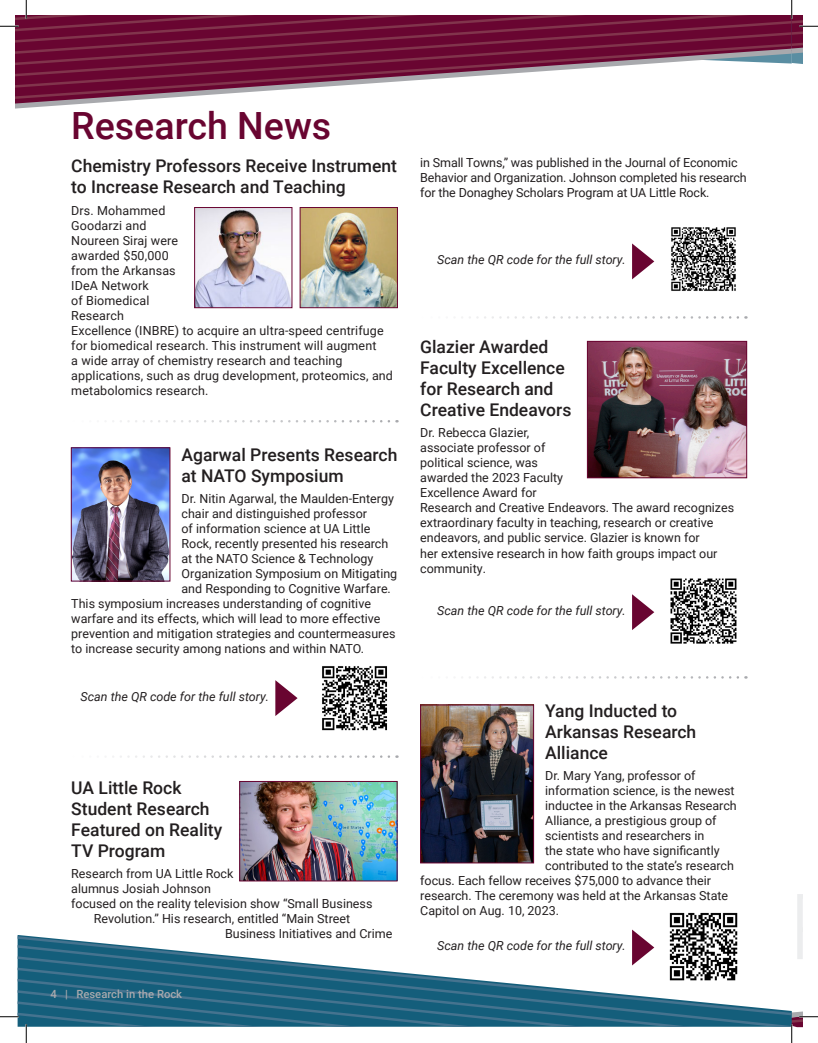
<style>
.page{position:relative;width:818px;height:1043px;background:#fff}
.page>*{position:absolute;margin:0;border:0;box-sizing:border-box;transform-origin:0 0}
.t1{font:500 37.5px "Roboto";color:#690531}
.t2{font:500 17.5px/21px "Roboto";color:#231f20}
.t3{font:12.5px/15px "Roboto";color:#231f20}
.t4{font:italic 12.5px "Roboto";color:#231f20}
.t5{font:500 11.25px "Roboto";color:#a8a9ad}
</style>
<div class="page">
<img style="left:669px;top:912px;width:69px;height:17px">
<img style="left:196px;top:209px;width:94px;height:97px">
<div style="left:194px;top:207px;width:98px;height:101px;border:1px solid #690531"></div>
<img style="left:302px;top:209px;width:94px;height:97px">
<div style="left:300px;top:207px;width:98px;height:101px;border:1px solid #690531"></div>
<img style="left:73px;top:449px;width:95px;height:130px">
<div style="left:71px;top:447px;width:99px;height:134px;border:1px solid #690531"></div>
<img style="left:241px;top:783px;width:154px;height:96px">
<div style="left:239px;top:781px;width:158px;height:100px;border:1px solid #690531"></div>
<img style="left:589px;top:343px;width:156px;height:133px">
<div style="left:587px;top:341px;width:160px;height:137px;border:1px solid #690531"></div>
<img style="left:422px;top:706px;width:110px;height:155px">
<div style="left:420px;top:704px;width:114px;height:159px;border:1px solid #690531"></div>
<svg style="left:112px;top:420px;width:277px;height:2px"></svg>
<svg style="left:112px;top:755px;width:277px;height:3px"></svg>
<svg style="left:461px;top:676px;width:276px;height:2px"></svg>
<img style="left:322px;top:666px;width:65px;height:65px">
<svg style="left:275px;top:680px;width:22px;height:36px"></svg>
<svg style="left:461px;top:316px;width:276px;height:3px"></svg>
<svg style="left:632px;top:243px;width:22px;height:36px"></svg>
<svg style="left:632px;top:594px;width:22px;height:36px"></svg>
<img style="left:671px;top:227px;width:65px;height:64px">
<img style="left:670px;top:578px;width:67px;height:66px">
<svg style="left:0;top:0;width:818px;height:109px"></svg>
<svg style="left:0;top:929px;width:818px;height:113px"></svg>
<p class="t1" style="left:71px;top:99px;width:261px">Research News</p>
<p class="t2" style="left:71px;top:155px;width:327px">Chemistry Professors Receive Instrument to Increase Research and Teaching</p>
<p class="t3" style="left:71px;top:202px;width:323px">Drs. Mohammed<br>Goodarzi and<br>Noureen Siraj were<br>awarded $50,000<br>from the Arkansas<br>IDeA Network<br>of Biomedical<br>Research<br>Excellence (INBRE) to acquire an ultra-speed centrifuge for biomedical research. This instrument will augment<br>a wide array of chemistry research and teaching applications, such as drug development, proteomics, and metabolomics research.</p>
<p class="t2" style="left:181px;top:443px;width:217px">Agarwal Presents Research at NATO Symposium</p>
<p class="t3" style="left:181px;top:490px;width:214px">Dr. Nitin Agarwal, the Maulden-Entergy</p>
<p class="t3" style="left:181px;top:505px;width:187px">chair and distinguished professor</p>
<p class="t3" style="left:181px;top:520px;width:190px">of information science at UA Little</p>
<p class="t3" style="left:181px;top:535px;width:208px">Rock, recently presented his research</p>
<p class="t3" style="left:181px;top:550px;width:193px">at the NATO Science &amp; Technology</p>
<p class="t3" style="left:181px;top:565px;width:217px">Organization Symposium on Mitigating</p>
<p class="t3" style="left:181px;top:580px;width:211px">and Responding to Cognitive Warfare.</p>
<p class="t3" style="left:71px;top:595px;width:301px">This symposium increases understanding of cognitive</p>
<p class="t3" style="left:71px;top:610px;width:311px">warfare and its effects, which will lead to more effective</p>
<p class="t3" style="left:71px;top:625px;width:326px">prevention and mitigation strategies and countermeasures</p>
<p class="t3" style="left:71px;top:640px;width:294px">to increase security among nations and within NATO.</p>
<p class="t4" style="left:80px;top:687px;width:190px">Scan the QR code for the full story.</p>
<p class="t2" style="left:71px;top:776px;width:152px">UA Little Rock<br>Student Research<br>Featured on Reality<br>TV Program</p>
<p class="t3" style="left:71px;top:866px;width:164px">Research from UA Little Rock</p>
<p class="t3" style="left:71px;top:881px;width:141px">alumnus Josiah Johnson</p>
<p class="t3" style="left:71px;top:896px;width:303px">focused on the reality television show “Small Business</p>
<p class="t3" style="left:94px;top:911px;width:258px">Revolution.” His research, entitled “Main Street</p>
<p class="t3" style="left:225px;top:926px;width:169px">Business Initiatives and Crime</p>
<p class="t5" style="left:50px;top:985px;width:133px">4 | Research in the Rock</p>
<p class="t3" style="left:420px;top:155px;width:328px">in Small Towns,” was published in the Journal of Economic<br>Behavior and Organization. Johnson completed his research for the Donaghey Scholars Program at UA Little Rock.</p>
<p class="t4" style="left:437px;top:251px;width:190px">Scan the QR code for the full story.</p>
<p class="t2" style="left:420px;top:336px;width:153px">Glazier Awarded<br>Faculty Excellence for Research and<br>Creative Endeavors</p>
<p class="t3" style="left:420px;top:425px;width:315px">Dr. Rebecca Glazier,<br>associate professor of<br>political science, was<br>awarded the 2023 Faculty<br>Excellence Award for<br>Research and Creative Endeavors. The award recognizes extraordinary faculty in teaching, research or creative endeavors, and public service. Glazier is known for<br>her extensive research in how faith groups impact our community.</p>
<p class="t4" style="left:437px;top:602px;width:190px">Scan the QR code for the full story.</p>
<p class="t2" style="left:545px;top:699px;width:153px">Yang Inducted to<br>Arkansas Research<br>Alliance</p>
<p class="t3" style="left:545px;top:767px;width:152px">Dr. Mary Yang, professor of</p>
<p class="t3" style="left:545px;top:782px;width:191px">information science, is the newest</p>
<p class="t3" style="left:545px;top:797px;width:193px">inductee in the Arkansas Research</p>
<p class="t3" style="left:545px;top:812px;width:173px">Alliance, a prestigious group of</p>
<p class="t3" style="left:545px;top:827px;width:161px">scientists and researchers in</p>
<p class="t3" style="left:545px;top:842px;width:176px">the state who have significantly</p>
<p class="t3" style="left:545px;top:857px;width:190px">contributed to the state’s research</p>
<p class="t3" style="left:420px;top:872px;width:292px">focus. Each fellow receives $75,000 to advance their</p>
<p class="t3" style="left:420px;top:887px;width:309px">research. The ceremony was held at the Arkansas State</p>
<p class="t3" style="left:420px;top:902px;width:140px">Capitol on Aug. 10, 2023.</p>
<p class="t4" style="left:437px;top:937px;width:190px">Scan the QR code for the full story.</p>
</div>
